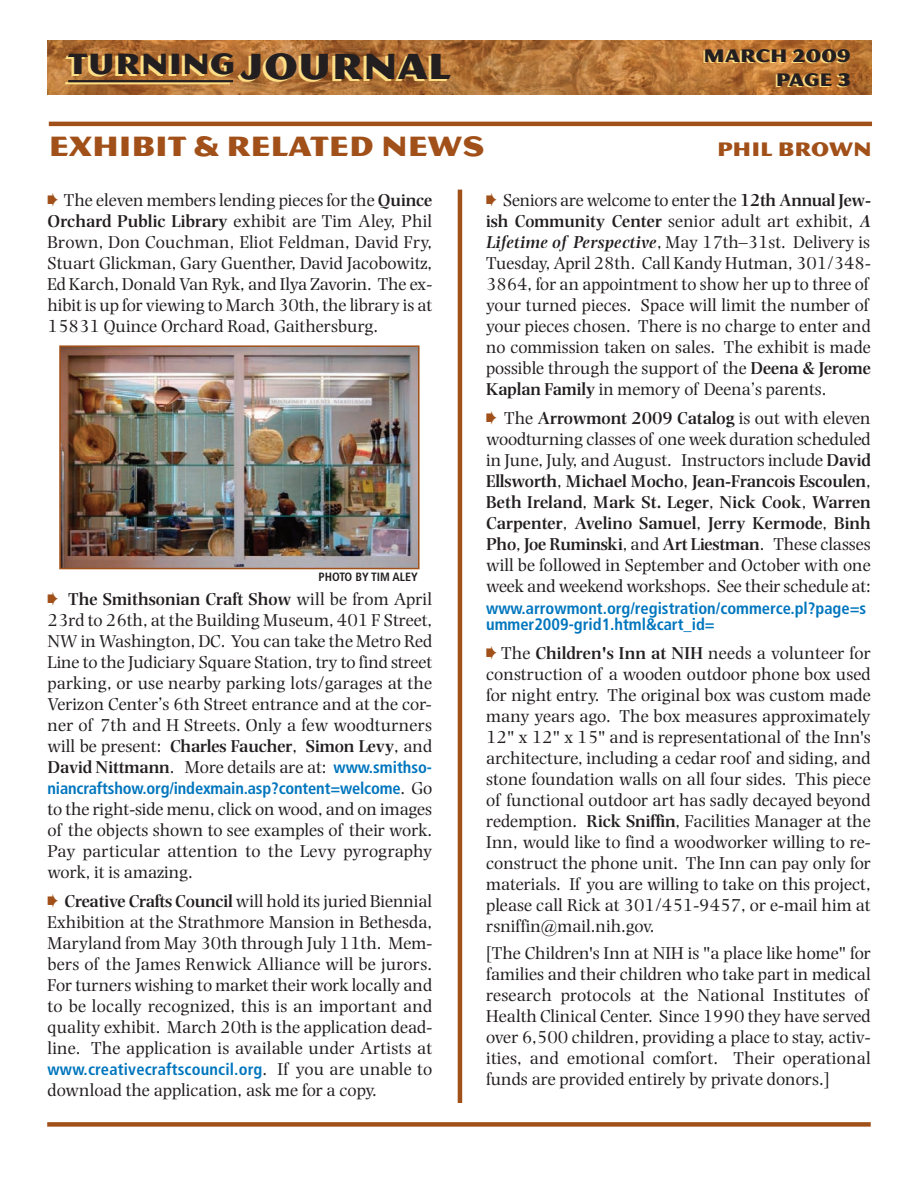
<style>
.page{position:relative;width:918px;height:1188px;background:#fff}
.page>*{position:absolute;margin:0;border:0;box-sizing:border-box;transform-origin:0 0}
.t1{font:31.5px "Magnesium MVB";color:#231f20}
.t2{font:30px "Magnesium MVB";color:#a15019}
.t3{font:21px "Magnesium MVB";color:#a15019}
.t4{font:19.5px/24px "Magnesium MVB";color:#231f20;text-align:right}
.t5{font:18px/21px "Photina";color:#231f20;text-align:justify}
.t6{font:700 condensed 16.5px/16.5px "Frutiger";color:#0076be}
.t7{font:700 condensed 12px "Frutiger";color:#231f20}
.s1{font-size:39px}
.s2{color:#a15019}
.s3{font-weight:600}
.s4{font-family:"Frutiger";font-weight:700;font-stretch:condensed;font-size:16.5px;color:#0076be}
.s5{font-family:"Photina";font-weight:400;font-stretch:normal;font-size:18px;color:#231f20}
.s6{font-weight:600;font-style:italic}
</style>
<div class="page">
<div style="left:47px;top:1122px;width:824px;height:5px;background:#a15019"></div>
<hr style="left:49px;top:122px;width:823px;height:4px;background:#a15019">
<hr style="left:458px;top:190px;width:4px;height:913px;background:#a15019">
<img style="left:47px;top:41px;width:824px;height:53px">
<hr style="left:65px;top:82px;width:165px;height:2px;background:#ffdf86">
<hr style="left:68px;top:80px;width:165px;height:2px;background:#231f20">
<img style="left:62px;top:348px;width:355px;height:218px">
<div style="left:59px;top:345px;width:361px;height:224px;border:2px solid #a15019"></div>
<h1 class="t1" style="left:68px;top:44px;width:384px">TURNING <span class="s1">JOURNAL</span></h1>
<p class="t4" style="left:704px;top:43px;width:149px">MARCH 2009<br>PAGE 3</p>
<h2 class="t2" style="left:49px;top:128px;width:437px">EXHIBIT &amp; RELATED NEWS</h2>
<p class="t3" style="left:717px;top:137px;width:156px">PHIL BROWN</p>
<p class="t5" style="left:48px;top:190px;width:386px"><span class="s2">➨</span> The eleven members lending pieces for the <span class="s3">Quince Orchard Public Library</span> exhibit are Tim Aley, Phil Brown, Don Couchman, Eliot Feldman, David Fry, Stuart Glickman, Gary Guenther, David Jacobowitz, Ed Karch, Donald Van Ryk, and Ilya Zavorin. The ex&shy;hibit is up for viewing to March 30th, the library is at 15831 Quince Orchard Road, Gaithersburg.</p>
<p class="t7" style="left:319px;top:572px;width:101px">PHOTO BY TIM ALEY</p>
<p class="t5" style="left:48px;top:589px;width:386px"><span class="s2">➨</span> <span class="s3">The Smithsonian Craft Show</span> will be from April 23rd to 26th, at the Building Museum, 401 F Street, NW in Washington, DC. You can take the Metro Red Line to the Judiciary Square Station, try to find street parking, or use nearby parking lots/garages at the Verizon Center’s 6th Street entrance and at the cor&shy;ner of 7th and H Streets. Only a few woodturners will be present: <span class="s3">Charles Faucher</span>, <span class="s3">Simon Levy</span>, and <span class="s3">David Nittmann</span>. More details are at: <span class="s4">www.smithso-</span></p>
<p class="t6" style="left:48px;top:781px;width:386px">niancraftshow.org/indexmain.asp?content=welcome<span class="s5">. Go</span></p>
<p class="t5" style="left:48px;top:799px;width:386px">to the right-side menu, click on wood, and on images of the objects shown to see examples of their work.<br>Pay particular attention to the Levy pyrography work, it is amazing.</p>
<p class="t5" style="left:48px;top:892px;width:386px"><span class="s2">➨</span> <span class="s3">Creative Crafts Council</span> will hold its juried Biennial Exhibition at the Strathmore Mansion in Bethesda, Maryland from May 30th through July 11th. Mem&shy;bers of the James Renwick Alliance will be jurors.<br>For turners wishing to market their work locally and to be locally recognized, this is an important and quality exhibit. March 20th is the application dead&shy;line. The application is available under Artists at</p>
<p class="t6" style="left:48px;top:1062px;width:386px">www.creativecraftscouncil.org<span class="s5">. If you are unable to</span></p>
<p class="t5" style="left:48px;top:1081px;width:331px">download the application, ask me for a copy.</p>
<p class="t5" style="left:486px;top:190px;width:386px;text-align:left"><span class="s2">➨</span> Seniors are welcome to enter the <span class="s3">12th Annual Jew&shy;ish Community Center</span> senior adult art exhibit, <span class="s6">A Lifetime of Perspective</span>, May 17th–31st. Delivery is Tuesday, April 28th. Call Kandy Hutman, 301/348- 3864, for an appointment to show her up to three of your turned pieces. Space will limit the number of your pieces chosen. There is no charge to enter and no commission taken on sales. The exhibit is made possible through the support of the <span class="s3">Deena &amp; Jerome Kaplan Family</span> in memory of Deena’s parents.</p>
<p class="t5" style="left:486px;top:409px;width:386px"><span class="s2">➨</span> The <span class="s3">Arrowmont 2009 Catalog</span> is out with eleven woodturning classes of one week duration scheduled in June, July, and August. Instructors include <span class="s3">David Ellsworth</span>, <span class="s3">Michael Mocho</span>, <span class="s3">Jean-Francois Escoulen</span>, <span class="s3">Beth Ireland</span>, <span class="s3">Mark St. Leger</span>, <span class="s3">Nick Cook</span>, <span class="s3">Warren Carpenter</span>, <span class="s3">Avelino Samuel</span>, <span class="s3">Jerry Kermode</span>, <span class="s3">Binh Pho</span>, <span class="s3">Joe Ruminski</span>, and <span class="s3">Art Liestman</span>. These classes will be followed in September and October with one week and weekend workshops. See their schedule at:</p>
<p class="t6" style="left:486px;top:601px;width:382px">www.arrowmont.org/registration/commerce.pl?page=s ummer2009-grid1.html&amp;cart_id=</p>
<p class="t5" style="left:486px;top:644px;width:386px"><span class="s2">➨</span> The <span class="s3">Children's Inn at NIH</span> needs a volunteer for construction of a wooden outdoor phone box used for night entry. The original box was custom made many years ago. The box measures approximately 12" x 12" x 15" and is representational of the Inn's architecture, including a cedar roof and siding, and stone foundation walls on all four sides. This piece of functional outdoor art has sadly decayed beyond redemption. <span class="s3">Rick Sniffin</span>, Facilities Manager at the Inn, would like to find a woodworker willing to re&shy;construct the phone unit. The Inn can pay only for materials. If you are willing to take on this project, please call Rick at 301/451-9457, or e-mail him at rsniffin@mail.nih.gov.</p>
<p class="t5" style="left:486px;top:943px;width:386px;text-align:left">[The Children's Inn at NIH is "a place like home" for families and their children who take part in medical research protocols at the National Institutes of Health Clinical Center. Since 1990 they have served over 6,500 children, providing a place to stay, activ&shy;ities, and emotional comfort. Their operational funds are provided entirely by private donors.]</p>
</div>
